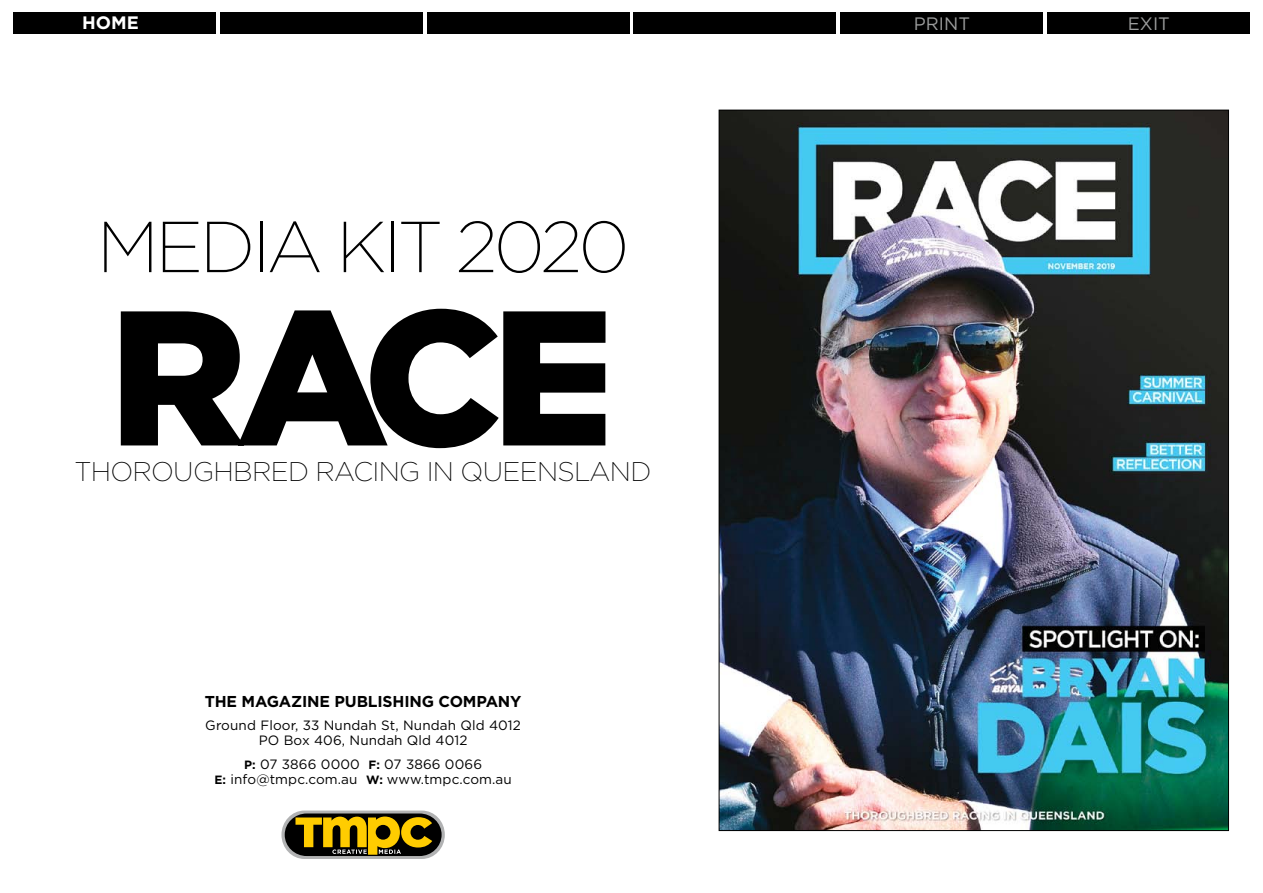
<style>
.page{position:relative;width:1263px;height:893px;background:#fff}
.page>*{position:absolute;margin:0;border:0;box-sizing:border-box;transform-origin:0 0}
.t1{font:200 72px "Gotham";letter-spacing:-.05em;color:#000}
.t2{font:200 27px "Gotham";letter-spacing:-.025em;color:#000}
.t3{font:18px "Gotham";color:#9c9d9d}
.t4{font:700 18px "Gotham";color:#fff}
.t5{font:700 15.75px "Gotham";letter-spacing:-.01em;color:#000}
.t6{font:13.5px/15px "Gotham";letter-spacing:.01em;color:#000;text-align:center}
.s1{font-weight:700;font-size:12px}
</style>
<div class="page">
<div style="left:13px;top:13px;width:202px;height:21px;background:#000"></div>
<div style="left:220px;top:13px;width:202px;height:21px;background:#000"></div>
<div style="left:427px;top:13px;width:202px;height:21px;background:#000"></div>
<div style="left:634px;top:13px;width:202px;height:21px;background:#000"></div>
<img style="left:721px;top:112px;width:506px;height:717px">
<div style="left:840px;top:13px;width:203px;height:21px;background:#000"></div>
<div style="left:1047px;top:13px;width:203px;height:21px;background:#000"></div>
<div style="left:281px;top:810px;width:164px;height:49px;background:#b1b2b3;border-radius:24px"></div>
<svg style="left:285px;top:813px;width:157px;height:43px;background:#766212"></svg>
<svg style="left:121px;top:309px;width:484px;height:139px;fill:#000"></svg>
<h3 class="t4" style="left:82px;top:11px;width:58px">HOME</h3>
<h3 class="t3" style="left:914px;top:12px;width:58px">PRINT</h3>
<h3 class="t3" style="left:1128px;top:12px;width:44px">EXIT</h3>
<h1 class="t1" style="left:97px;top:202px;width:534px">MEDIA KIT 2020</h1>
<h2 class="t2" style="left:75px;top:454px;width:578px">THOROUGHBRED RACING IN QUEENSLAND</h2>
<p class="t5" style="left:205px;top:691px;width:258px">THE MAGAZINE PUBLISH ING COMP</p>
<p class="t5" style="left:486px;top:691px;width:37px">ANY</p>
<p class="t6" style="left:205px;top:718px;width:317px">Ground Floor, 33 Nundah St, Nundah Qld 4012<br>PO Box 406, Nundah Qld 4012</p>
<p class="t6" style="left:214px;top:756px;width:299px"><span class="s1">P:</span> 07 3866 0000 <span class="s1">F:</span> 07 3866 0066<br><span class="s1">E:</span> info@tmpc.com.au <span class="s1">W:</span> www.tmpc.com.au</p>
</div>
